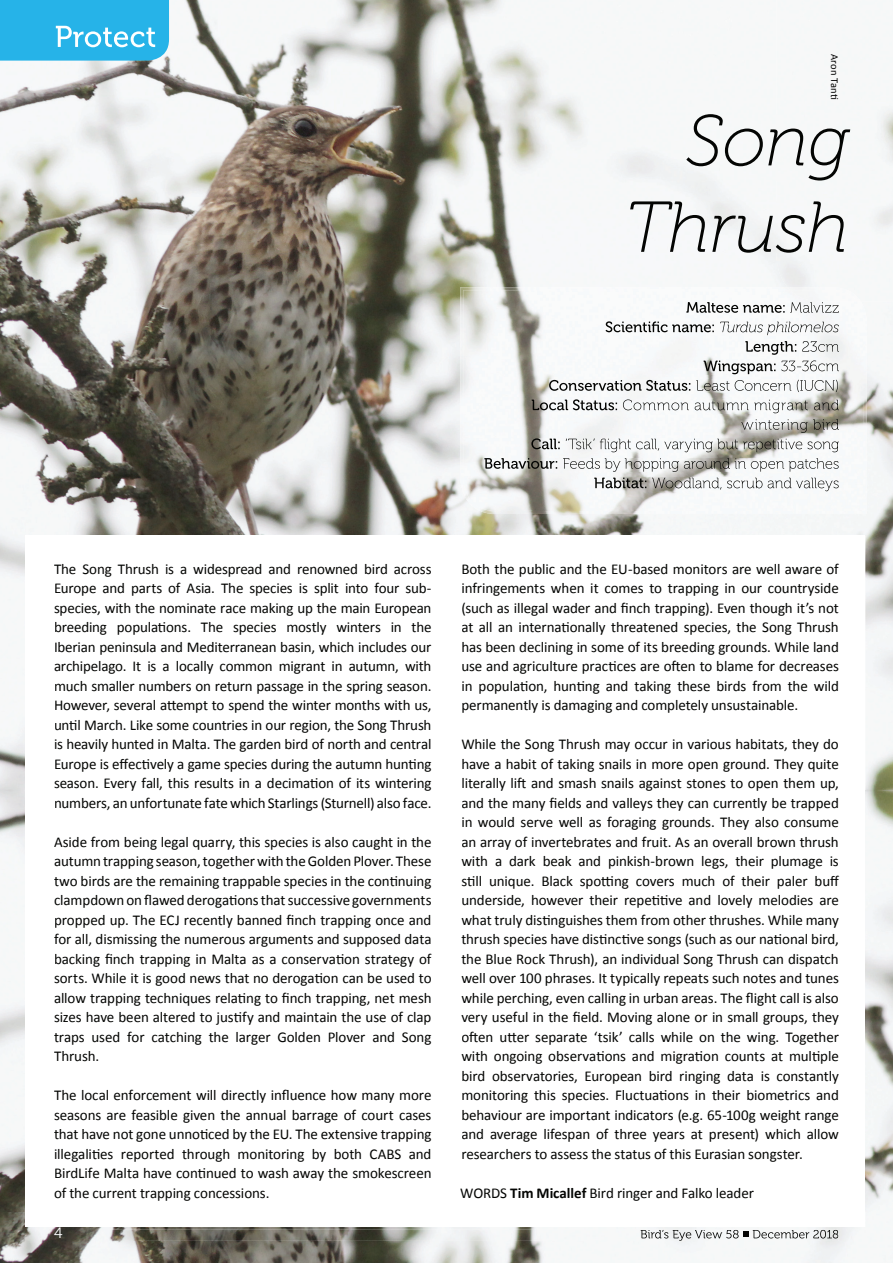
<style>
.page{position:relative;width:893px;height:1263px;background:#fff}
.page>*{position:absolute;margin:0;border:0;box-sizing:border-box;transform-origin:0 0}
.t1{font:15px/19.5px "Calibri";letter-spacing:-.01em;color:#040503;text-align:justify}
.t2{font:15px "Museo 300";color:#fff}
.t3{font:10.5px "Calibri";letter-spacing:.02em;color:#000}
.s1{font-weight:700}
</style>
<div class="page">
<img style="left:0;top:1211px;width:893px;height:52px">
<img style="left:0;top:580px;width:25px;height:631px">
<img style="left:865px;top:790px;width:28px;height:421px">
<img style="left:0;top:0;width:367px;height:580px">
<img style="left:367px;top:0;width:409px;height:316px">
<img style="left:841px;top:306px;width:52px;height:484px">
<img style="left:367px;top:316px;width:105px;height:219px">
<img style="left:472px;top:514px;width:369px;height:21px">
<img style="left:776px;top:1px;width:117px;height:292px">
<img style="left:686px;top:114px;width:90px;height:67px">
<img style="left:776px;top:114px;width:74px;height:67px">
<img style="left:630px;top:201px;width:146px;height:52px">
<img style="left:776px;top:201px;width:68px;height:52px">
<img style="left:460px;top:287px;width:407px;height:227px">
<img style="left:787px;top:287px;width:74px;height:14px">
<img style="left:686px;top:302px;width:100px;height:11px">
<img style="left:790px;top:302px;width:49px;height:11px">
<img style="left:605px;top:321px;width:110px;height:11px">
<img style="left:720px;top:322px;width:119px;height:13px">
<img style="left:745px;top:341px;width:53px;height:14px">
<img style="left:802px;top:341px;width:37px;height:11px">
<img style="left:704px;top:361px;width:73px;height:13px">
<img style="left:781px;top:360px;width:58px;height:11px">
<img style="left:549px;top:380px;width:143px;height:11px">
<img style="left:696px;top:380px;width:142px;height:12px">
<img style="left:532px;top:399px;width:86px;height:11px">
<img style="left:623px;top:399px;width:216px;height:14px">
<img style="left:741px;top:419px;width:98px;height:14px">
<img style="left:531px;top:438px;width:30px;height:11px">
<img style="left:566px;top:438px;width:273px;height:14px">
<img style="left:484px;top:458px;width:74px;height:11px">
<img style="left:563px;top:458px;width:276px;height:14px">
<img style="left:594px;top:478px;width:52px;height:10px">
<img style="left:648px;top:478px;width:191px;height:13px">
<div style="left:26px;top:536px;width:839px;height:691px;background:#fff"></div>
<svg style="left:0;top:0;width:169px;height:61px"></svg>
<img style="left:108px;top:1230px;width:730px;height:11px">
<svg style="left:743px;top:1232px;width:5px;height:4px"></svg>
<p class="t3" style="left:841px;top:54px;width:47px;rotate:90deg">Aron Tanti</p>
<p class="t1" style="left:54px;top:559px;width:379px">The Song Thrush is a widespread and renowned bird across Europe and parts of Asia. The species is split into four sub&shy;species, with the nominate race making up the main European breeding populations. The species mostly winters in the Iberian peninsula and Mediterranean basin, which includes our archipelago. It is a locally common migrant in autumn, with much smaller numbers on return passage in the spring season.<br>However, several attempt to spend the winter months with us, until March. Like some countries in our region, the Song Thrush is heavily hunted in Malta. The garden bird of north and central Europe is effectively a game species during the autumn hunting season. Every fall, this results in a decimation of its wintering numbers, an unfortunate fate which Starlings (Sturnell) also face.</p>
<p class="t1" style="left:54px;top:832px;width:379px">Aside from being legal quarry, this species is also caught in the autumn trapping season, together with the Golden Plover. These two birds are the remaining trappable species in the continuing clampdown on flawed derogations that successive governments propped up. The ECJ recently banned finch trapping once and for all, dismissing the numerous arguments and supposed data backing finch trapping in Malta as a conservation strategy of sorts. While it is good news that no derogation can be used to allow trapping techniques relating to finch trapping, net mesh sizes have been altered to justify and maintain the use of clap traps used for catching the larger Golden Plover and Song Thrush.</p>
<p class="t1" style="left:54px;top:1085px;width:379px">The local enforcement will directly influence how many more seasons are feasible given the annual barrage of court cases that have not gone unnoticed by the EU. The extensive trapping illegalities reported through monitoring by both CABS and BirdLife Malta have continued to wash away the smokescreen of the current trapping concessions.</p>
<p class="t2" style="left:54px;top:1225px;width:10px">4</p>
<p class="t1" style="left:461px;top:559px;width:379px">Both the public and the EU-based monitors are well aware of infringements when it comes to trapping in our countryside (such as illegal wader and finch trapping). Even though it’s not at all an internationally threatened species, the Song Thrush has been declining in some of its breeding grounds. While land use and agriculture practices are often to blame for decreases in population, hunting and taking these birds from the wild permanently is damaging and completely unsustainable.</p>
<p class="t1" style="left:461px;top:734px;width:379px">While the Song Thrush may occur in various habitats, they do have a habit of taking snails in more open ground. They quite literally lift and smash snails against stones to open them up, and the many fields and valleys they can currently be trapped in would serve well as foraging grounds. They also consume an array of invertebrates and fruit. As an overall brown thrush with a dark beak and pinkish-brown legs, their plumage is still unique. Black spotting covers much of their paler buff underside, however their repetitive and lovely melodies are what truly distinguishes them from other thrushes. While many thrush species have distinctive songs (such as our national bird, the Blue Rock Thrush), an individual Song Thrush can dispatch well over 100 phrases. It typically repeats such notes and tunes while perching, even calling in urban areas. The flight call is also very useful in the field. Moving alone or in small groups, they often utter separate ‘tsik’ calls while on the wing. Together with ongoing observations and migration counts at multiple bird observatories, European bird ringing data is constantly monitoring this species. Fluctuations in their biometrics and behaviour are important indicators (e.g. 65-100g weight range and average lifespan of three years at present) which allow researchers to assess the status of this Eurasian songster.</p>
<p class="t1" style="left:460px;top:1183px;width:295px">WORDS <span class="s1">Tim Micallef</span> Bird ringer and Falko leader</p>
</div>
